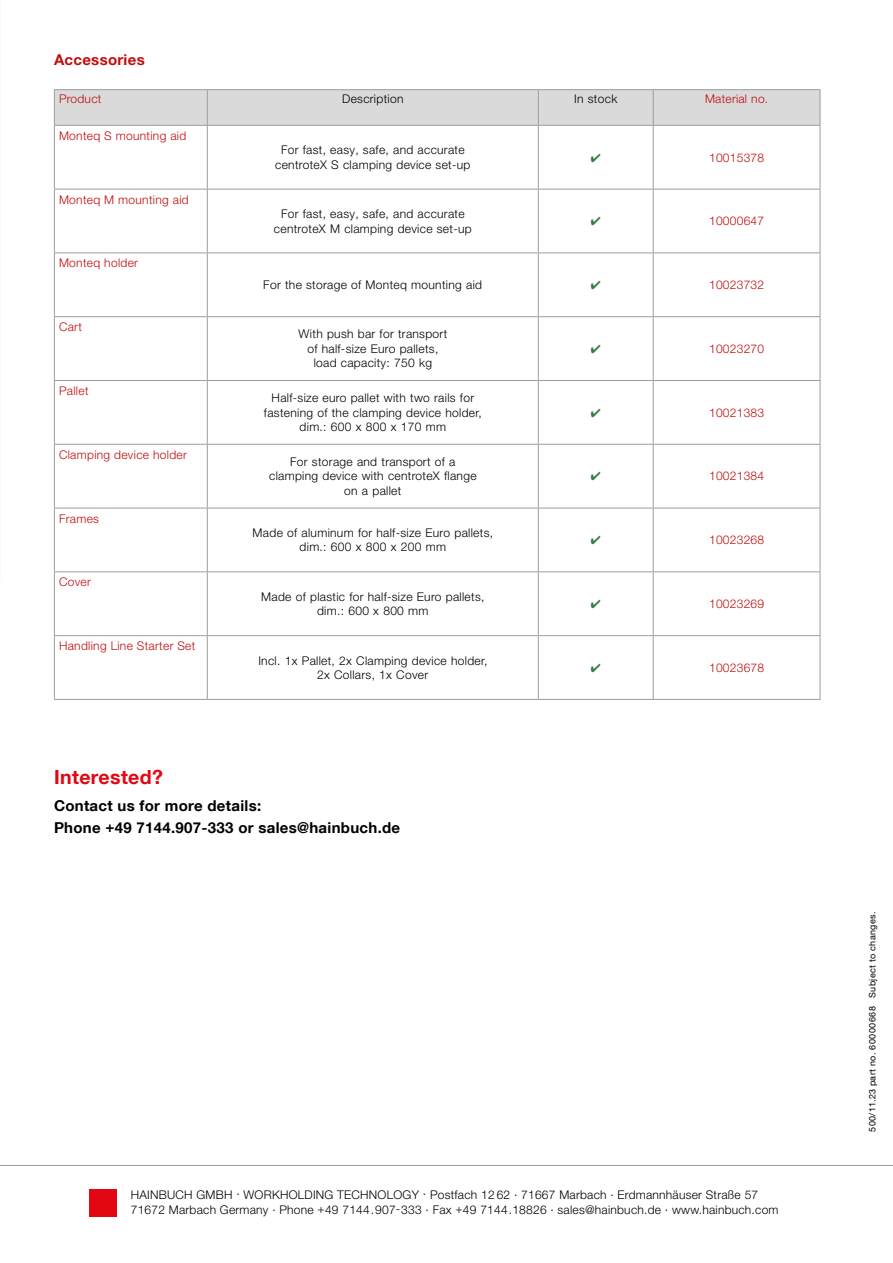
<style>
.page{position:relative;width:893px;height:1263px;background:#fff}
.page>*{position:absolute;margin:0;border:0;box-sizing:border-box;transform-origin:0 0}
.t1{font:700 19.5px "Helvetica Neue LT Com";letter-spacing:.02em;color:#e30613}
.t2{font:700 15px/22.5px "Helvetica Neue LT Com";letter-spacing:.02em;color:#000}
.t3{font:700 15px "Helvetica Neue LT Pro";letter-spacing:.02em;color:#c00d0e}
.t4{font:300 12px/14.4px "Helvetica Neue LT Pro";letter-spacing:.025em;color:#000;text-align:center}
.t5{font:300 12px "Helvetica Neue LT Pro";letter-spacing:.025em;color:#c00d0e}
.t6{font:9px "Helvetica Neue LT Com";letter-spacing:.05em;color:#000}
.s1{font-family:"Helvetica Neue LT Pro"}
</style>
<div class="page">
<div style="left:89px;top:1189px;width:27px;height:27px;background:#e30613"></div>
<hr style="left:0;top:1165px;width:893px;height:1px;background:#9d9d9c">
<div style="left:55px;top:90px;width:765px;height:35px;background:#dadada"></div>
<hr style="left:54px;top:126px;width:1px;height:63px;background:#9d9d9c">
<hr style="left:54px;top:635px;width:153px;height:1px;background:#9d9d9c">
<hr style="left:54px;top:699px;width:153px;height:1px;background:#9d9d9c">
<hr style="left:207px;top:126px;width:1px;height:63px;background:#9d9d9c">
<hr style="left:207px;top:635px;width:331px;height:1px;background:#9d9d9c">
<hr style="left:207px;top:699px;width:331px;height:1px;background:#9d9d9c">
<hr style="left:538px;top:126px;width:1px;height:63px;background:#9d9d9c">
<hr style="left:538px;top:635px;width:115px;height:1px;background:#9d9d9c">
<hr style="left:538px;top:699px;width:115px;height:1px;background:#9d9d9c">
<hr style="left:54px;top:90px;width:1px;height:35px;background:#9d9d9c">
<hr style="left:54px;top:89px;width:153px;height:1px;background:#9d9d9c">
<hr style="left:54px;top:189px;width:1px;height:64px;background:#9d9d9c">
<hr style="left:54px;top:253px;width:1px;height:63px;background:#9d9d9c">
<hr style="left:54px;top:125px;width:153px;height:1px;background:#9d9d9c">
<hr style="left:54px;top:189px;width:153px;height:1px;background:#9d9d9c">
<hr style="left:207px;top:90px;width:1px;height:35px;background:#9d9d9c">
<hr style="left:207px;top:89px;width:331px;height:1px;background:#9d9d9c">
<hr style="left:54px;top:253px;width:153px;height:1px;background:#9d9d9c">
<hr style="left:54px;top:316px;width:153px;height:1px;background:#9d9d9c">
<hr style="left:207px;top:189px;width:1px;height:64px;background:#9d9d9c">
<hr style="left:207px;top:253px;width:1px;height:63px;background:#9d9d9c">
<hr style="left:207px;top:125px;width:331px;height:1px;background:#9d9d9c">
<hr style="left:207px;top:189px;width:331px;height:1px;background:#9d9d9c">
<hr style="left:538px;top:90px;width:1px;height:35px;background:#9d9d9c">
<hr style="left:538px;top:89px;width:115px;height:1px;background:#9d9d9c">
<hr style="left:207px;top:253px;width:331px;height:1px;background:#9d9d9c">
<hr style="left:207px;top:316px;width:331px;height:1px;background:#9d9d9c">
<hr style="left:538px;top:189px;width:1px;height:64px;background:#9d9d9c">
<hr style="left:538px;top:253px;width:1px;height:63px;background:#9d9d9c">
<hr style="left:538px;top:125px;width:115px;height:1px;background:#9d9d9c">
<hr style="left:538px;top:189px;width:115px;height:1px;background:#9d9d9c">
<hr style="left:653px;top:90px;width:1px;height:35px;background:#9d9d9c">
<hr style="left:653px;top:89px;width:167px;height:1px;background:#9d9d9c">
<hr style="left:538px;top:253px;width:115px;height:1px;background:#9d9d9c">
<hr style="left:538px;top:316px;width:115px;height:1px;background:#9d9d9c">
<hr style="left:820px;top:90px;width:1px;height:35px;background:#9d9d9c">
<hr style="left:653px;top:125px;width:167px;height:1px;background:#9d9d9c">
<hr style="left:653px;top:126px;width:1px;height:63px;background:#9d9d9c">
<hr style="left:820px;top:126px;width:1px;height:63px;background:#9d9d9c">
<hr style="left:653px;top:189px;width:1px;height:64px;background:#9d9d9c">
<hr style="left:653px;top:189px;width:167px;height:1px;background:#9d9d9c">
<hr style="left:820px;top:189px;width:1px;height:64px;background:#9d9d9c">
<hr style="left:653px;top:253px;width:1px;height:63px;background:#9d9d9c">
<hr style="left:653px;top:253px;width:167px;height:1px;background:#9d9d9c">
<hr style="left:820px;top:253px;width:1px;height:63px;background:#9d9d9c">
<hr style="left:54px;top:317px;width:1px;height:63px;background:#9d9d9c">
<hr style="left:207px;top:317px;width:1px;height:63px;background:#9d9d9c">
<hr style="left:538px;top:317px;width:1px;height:63px;background:#9d9d9c">
<hr style="left:653px;top:317px;width:1px;height:63px;background:#9d9d9c">
<hr style="left:653px;top:316px;width:167px;height:1px;background:#9d9d9c">
<hr style="left:820px;top:317px;width:1px;height:63px;background:#9d9d9c">
<hr style="left:54px;top:381px;width:1px;height:63px;background:#9d9d9c">
<hr style="left:54px;top:380px;width:153px;height:1px;background:#9d9d9c">
<hr style="left:207px;top:381px;width:1px;height:63px;background:#9d9d9c">
<hr style="left:207px;top:380px;width:331px;height:1px;background:#9d9d9c">
<hr style="left:538px;top:381px;width:1px;height:63px;background:#9d9d9c">
<hr style="left:538px;top:380px;width:115px;height:1px;background:#9d9d9c">
<hr style="left:653px;top:381px;width:1px;height:63px;background:#9d9d9c">
<hr style="left:653px;top:380px;width:167px;height:1px;background:#9d9d9c">
<hr style="left:820px;top:381px;width:1px;height:63px;background:#9d9d9c">
<hr style="left:54px;top:445px;width:1px;height:63px;background:#9d9d9c">
<hr style="left:54px;top:444px;width:153px;height:1px;background:#9d9d9c">
<hr style="left:207px;top:445px;width:1px;height:63px;background:#9d9d9c">
<hr style="left:207px;top:444px;width:331px;height:1px;background:#9d9d9c">
<hr style="left:538px;top:445px;width:1px;height:63px;background:#9d9d9c">
<hr style="left:538px;top:444px;width:115px;height:1px;background:#9d9d9c">
<hr style="left:653px;top:445px;width:1px;height:63px;background:#9d9d9c">
<hr style="left:653px;top:444px;width:167px;height:1px;background:#9d9d9c">
<hr style="left:820px;top:445px;width:1px;height:63px;background:#9d9d9c">
<hr style="left:54px;top:508px;width:1px;height:63px;background:#9d9d9c">
<hr style="left:54px;top:508px;width:153px;height:1px;background:#9d9d9c">
<hr style="left:207px;top:508px;width:1px;height:63px;background:#9d9d9c">
<hr style="left:207px;top:508px;width:331px;height:1px;background:#9d9d9c">
<hr style="left:538px;top:508px;width:1px;height:63px;background:#9d9d9c">
<hr style="left:538px;top:508px;width:115px;height:1px;background:#9d9d9c">
<hr style="left:653px;top:508px;width:1px;height:63px;background:#9d9d9c">
<hr style="left:653px;top:508px;width:167px;height:1px;background:#9d9d9c">
<hr style="left:820px;top:508px;width:1px;height:63px;background:#9d9d9c">
<hr style="left:54px;top:572px;width:1px;height:63px;background:#9d9d9c">
<hr style="left:54px;top:571px;width:153px;height:1px;background:#9d9d9c">
<hr style="left:207px;top:572px;width:1px;height:63px;background:#9d9d9c">
<hr style="left:207px;top:571px;width:331px;height:1px;background:#9d9d9c">
<hr style="left:538px;top:572px;width:1px;height:63px;background:#9d9d9c">
<hr style="left:538px;top:571px;width:115px;height:1px;background:#9d9d9c">
<hr style="left:653px;top:572px;width:1px;height:63px;background:#9d9d9c">
<hr style="left:653px;top:571px;width:167px;height:1px;background:#9d9d9c">
<hr style="left:820px;top:572px;width:1px;height:63px;background:#9d9d9c">
<hr style="left:54px;top:636px;width:1px;height:63px;background:#9d9d9c">
<hr style="left:207px;top:636px;width:1px;height:63px;background:#9d9d9c">
<hr style="left:538px;top:636px;width:1px;height:63px;background:#9d9d9c">
<hr style="left:653px;top:636px;width:1px;height:63px;background:#9d9d9c">
<hr style="left:653px;top:635px;width:167px;height:1px;background:#9d9d9c">
<hr style="left:820px;top:636px;width:1px;height:63px;background:#9d9d9c">
<hr style="left:653px;top:699px;width:167px;height:1px;background:#9d9d9c">
<p class="t3" style="left:54px;top:50px;width:92px">Accessories</p>
<p class="t5" style="left:59px;top:91px;width:44px">Product</p>
<p class="t4" style="left:342px;top:91px;width:63px">Description</p>
<p class="t4" style="left:574px;top:91px;width:45px">In stock</p>
<p class="t5" style="left:705px;top:91px;width:65px">Material no.</p>
<p class="t5" style="left:59px;top:128px;width:129px">Monteq S mounting aid</p>
<p class="t4" style="left:275px;top:143px;width:197px">For fast, easy, safe, and accurate centroteX S clamping device set-up</p>
<p class="t5" style="left:709px;top:150px;width:57px">10015378</p>
<p class="t5" style="left:59px;top:192px;width:131px">Monteq M mounting aid</p>
<p class="t4" style="left:274px;top:206px;width:199px">For fast, easy, safe, and accurate centroteX M clamping device set-up</p>
<p class="t5" style="left:709px;top:214px;width:57px">10000647</p>
<p class="t5" style="left:59px;top:256px;width:81px">Monteq holder</p>
<p class="t4" style="left:263px;top:277px;width:220px">For the storage of Monteq mounting aid</p>
<p class="t5" style="left:709px;top:277px;width:57px">10023732</p>
<p class="t5" style="left:59px;top:320px;width:24px">Cart</p>
<p class="t4" style="left:298px;top:327px;width:150px">With push bar for transport of half-size Euro pallets, load capacity: 750 kg</p>
<p class="t5" style="left:709px;top:341px;width:57px">10023270</p>
<p class="t5" style="left:59px;top:383px;width:31px">Pallet</p>
<p class="t5" style="left:59px;top:447px;width:129px">Clamping device holder</p>
<p class="t5" style="left:59px;top:511px;width:41px">Frames</p>
<p class="t5" style="left:59px;top:575px;width:33px">Cover</p>
<p class="t5" style="left:59px;top:638px;width:138px">Handling Line Starter Set</p>
<p class="t4" style="left:264px;top:390px;width:219px">Half-size euro pallet with two rails for fastening of the clamping device holder, dim.: 600 x 800 x 170 mm</p>
<p class="t4" style="left:269px;top:454px;width:209px">For storage and transport of a clamping device with centroteX flange on a pallet</p>
<p class="t5" style="left:709px;top:405px;width:57px">10021383</p>
<p class="t5" style="left:709px;top:469px;width:57px">10021384</p>
<p class="t4" style="left:253px;top:525px;width:242px">Made of aluminum for half-size Euro pallets, dim.: 600 x 800 x 200 mm</p>
<p class="t5" style="left:709px;top:533px;width:57px">10023268</p>
<p class="t4" style="left:261px;top:589px;width:225px">Made of plastic for half-size Euro pallets, dim.: 600 x 800 mm</p>
<p class="t5" style="left:709px;top:596px;width:57px">10023269</p>
<p class="t4" style="left:258px;top:653px;width:231px">Incl. 1x Pallet, 2x Clamping device holder,<br>2x Collars, 1x Cover</p>
<p class="t5" style="left:709px;top:660px;width:57px">10023678</p>
<h1 class="t1" style="left:54px;top:765px;width:110px">Interested?</h1>
<p class="t2" style="left:54px;top:794px;width:348px">Contact us for more details:<br>Phone +49 7144.907-333 or sales@hainbuch.de</p>
<p class="t4" style="left:131px;top:1187px;width:649px;line-height:15px;text-align:left">HAINBUCH GMBH · WORKHOLDING TECHNOLOGY · Postfach 12 62 · 71667 Marbach · Erdmannhäuser Straße 57<br>71672 Marbach Germany · Phone +49 7144.907-333 · Fax +49 7144.18826 · sales@hainbuch.de · www.hainbuch.com</p>
<p class="t6" style="left:867px;top:1132px;width:222px;rotate:-90deg">500/11.23 part no. 60000668 <span class="s1">Subject to changes.</span></p>
</div>
